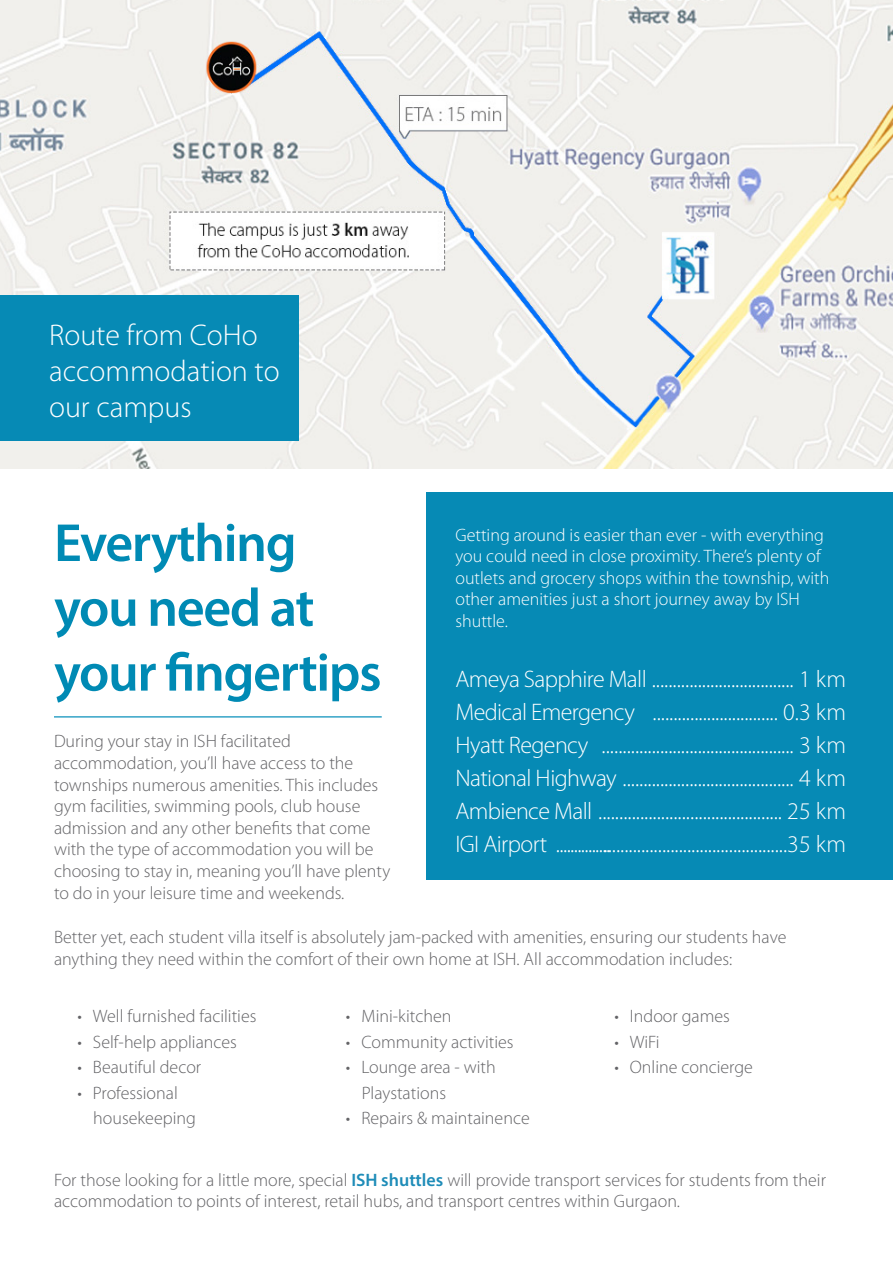
<style>
.page{position:relative;width:893px;height:1263px;background:#fff}
.page>*{position:absolute;margin:0;border:0;box-sizing:border-box;transform-origin:0 0}
.t1{font:600 54px/64.8px "Myriad Pro";letter-spacing:-.025em;color:#008ab4}
.t2{font:300 30px/36px "Myriad Pro";color:#fff}
.t3{font:300 24px "Myriad Pro";letter-spacing:-.025em;color:#fff}
.t4{font:300 18px/21.6px "Myriad Pro";color:#636366}
.t5{font:300 18px/21.6px "Myriad Pro";color:#fff}
.s1{font-weight:600;color:#1e8cb8}
</style>
<div class="page">
<div style="left:427px;top:492px;width:466px;height:388px;background:#068ab5"></div>
<img style="left:0;top:0;width:893px;height:468px">
<div style="left:0;top:296px;width:298px;height:145px;background:#068ab5"></div>
<hr style="left:54px;top:716px;width:328px;height:1px;background:#008db9">
<p class="t2" style="left:49px;top:318px;width:232px">Route from CoHo accommodation to</p>
<p class="t2" style="left:49px;top:390px;width:144px">our campus</p>
<p class="t1" style="left:54px;top:509px;width:329px">Everything you need at your fingertips</p>
<p class="t4" style="left:54px;top:731px;width:338px">During your stay in ISH facilitated accommodation, you’ll have access to the townships numerous amenities. This includes gym facilities, swimming pools, club house admission and any other benefits that come with the type of accommodation you will be choosing to stay in, meaning you’ll have plenty to do in your leisure time and weekends.</p>
<p class="t5" style="left:455px;top:524px;width:375px">Getting around is easier than ever - with everything you could need in close proximity. There’s plenty of outlets and grocery shops within the township, with other amenities just a short journey away by ISH shuttle.</p>
<p class="t3" style="left:455px;top:665px;width:392px">Ameya Sapphire Mall .................................. 1 km</p>
<p class="t3" style="left:455px;top:698px;width:181px">Medical Emergency</p>
<p class="t3" style="left:455px;top:731px;width:134px">Hyatt Regency</p>
<p class="t3" style="left:455px;top:764px;width:392px">National Highway ......................................... 4 km</p>
<p class="t3" style="left:455px;top:797px;width:392px">Ambience Mall ............................................ 25 km</p>
<p class="t3" style="left:455px;top:830px;width:392px">IGI Airport ..........................................................35 km</p>
<p class="t3" style="left:653px;top:698px;width:195px">.............................. 0.3 km</p>
<p class="t3" style="left:602px;top:731px;width:246px">.............................................. 3 km</p>
<p class="t4" style="left:54px;top:927px;width:734px">Better yet, each student villa itself is absolutely jam-packed with amenities, ensuring our students have anything they need within the comfort of their own home at ISH. All accommodation includes:</p>
<p class="t4" style="left:77px;top:1006px;width:181px">• Well furnished facilities</p>
<p class="t4" style="left:77px;top:1031px;width:161px">• Self-help appliances</p>
<p class="t4" style="left:77px;top:1057px;width:125px">• Beautiful decor</p>
<p class="t4" style="left:77px;top:1082px;width:102px">• Professional</p>
<p class="t4" style="left:93px;top:1108px;width:104px">housekeeping</p>
<p class="t4" style="left:346px;top:1006px;width:107px">• Mini-kitchen</p>
<p class="t4" style="left:346px;top:1031px;width:169px">• Community activities</p>
<p class="t4" style="left:346px;top:1057px;width:151px">• Lounge area - with</p>
<p class="t4" style="left:362px;top:1082px;width:86px">Playstations</p>
<p class="t4" style="left:346px;top:1108px;width:185px">• Repairs &amp; maintainence</p>
<p class="t4" style="left:614px;top:1006px;width:117px">• Indoor games</p>
<p class="t4" style="left:614px;top:1031px;width:47px">• WiFi</p>
<p class="t4" style="left:614px;top:1057px;width:140px">• Online concierge</p>
<p class="t4" style="left:54px;top:1169px;width:773px">For those looking for a little more, special <span class="s1">ISH shuttles</span> will provide transport services for students from their accommodation to points of interest, retail hubs, and transport centres within Gurgaon.</p>
</div>
